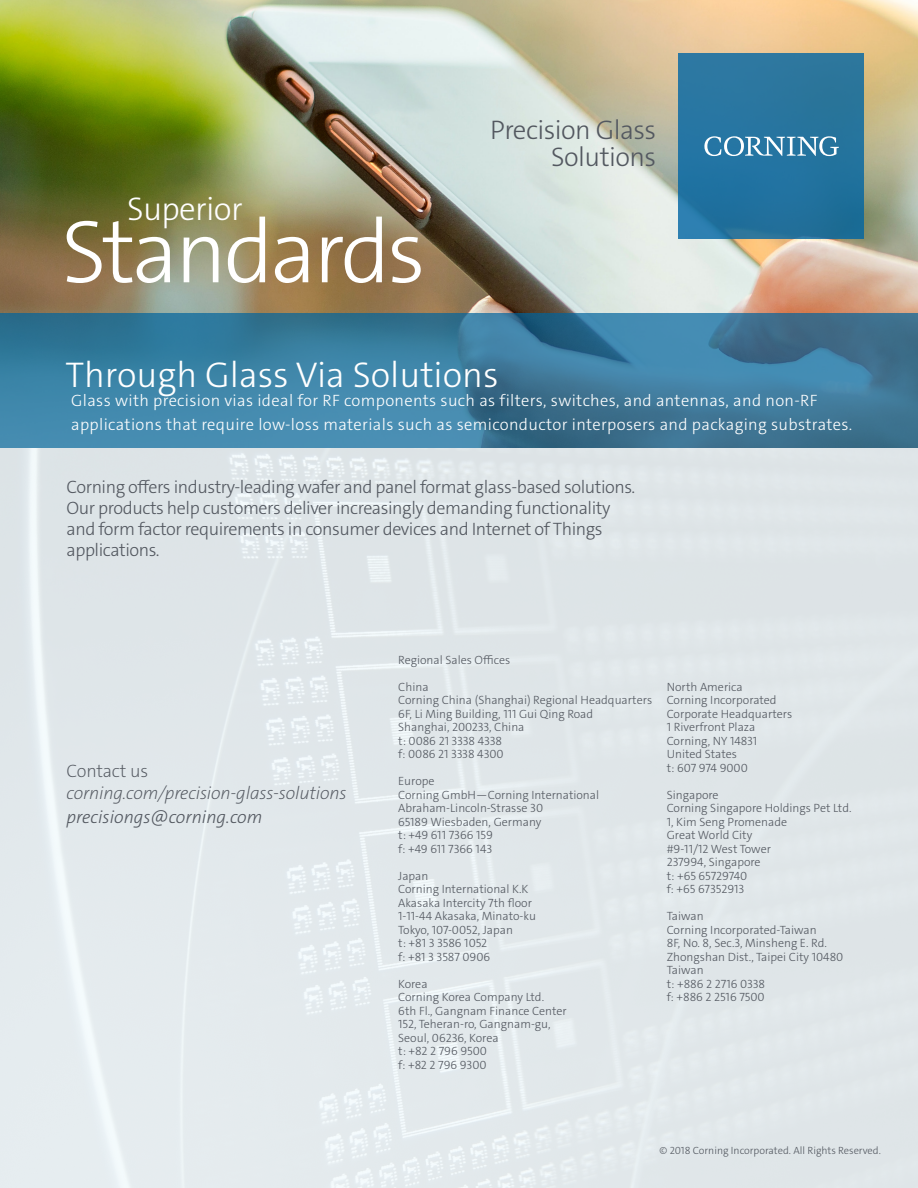
<style>
.page{position:relative;width:918px;height:1188px;background:#fff}
.page>*{position:absolute;margin:0;border:0;box-sizing:border-box;transform-origin:0 0}
.t1{font:300 90px "The Sans C4 s";letter-spacing:-.04em;color:#fff}
.t2{font:300 36px "The Sans C4 s";color:#fff}
.t3{font:300 33px "The Sans C4 s";letter-spacing:-.02em;color:#fff}
.t4{font:300 27px/27px "The Sans C4 s";letter-spacing:-.02em;color:#535860;text-align:right}
.t5{font:300 18px/21px "The Sans C4 s";letter-spacing:-.025em;color:#535860}
.t6{font:italic 200 18px "The Sans C4 s";letter-spacing:-.01em;color:#535860}
.t7{font:italic 300 18px "The Sans C4 s";color:#535860}
.t8{font:200 18px "The Sans C4 s";letter-spacing:-.01em;color:#535860}
.t9{font:300 16.5px/24px "The Sans C4 s";letter-spacing:.02em;color:#fff}
.t10{font:300 12px/13.5px "The Sans C4 s";color:#535860}
.t11{font:300 10.5px "The Sans C4 s";color:#535860}
</style>
<div class="page">
<img style="left:0;top:0;width:918px;height:1188px">
<svg style="left:0;top:313px;width:918px;height:135px;background:#3c7c9e"></svg>
<div style="left:678px;top:54px;width:186px;height:185px;background:#26749f"></div>
<svg style="left:704px;top:136px;width:135px;height:20px"></svg>
<p class="t3" style="left:127px;top:188px;width:117px">Superior</p>
<p class="t1" style="left:61px;top:194px;width:366px">Standards</p>
<p class="t4" style="left:490px;top:117px;width:168px">Precision Glass<br>Solutions</p>
<p class="t2" style="left:65px;top:351px;width:435px">Through Glass Via Solutions</p>
<p class="t9" style="left:71px;top:389px;width:782px">Glass with precision vias ideal for RF components such as filters, switches, and antennas, and non-RF applications that require low-loss materials such as semiconductor interposers and packaging substrates.</p>
<p class="t5" style="left:67px;top:477px;width:570px">Corning offers industry-leading wafer and panel format glass-based solutions.<br>Our products help customers deliver increasingly demanding functionality and form factor requirements in consumer devices and Internet of Things applications.</p>
<p class="t8" style="left:67px;top:760px;width:83px">Contact us</p>
<p class="t6" style="left:67px;top:781px;width:281px">corning.com/precision-glass-solutions</p>
<p class="t7" style="left:67px;top:805px;width:197px">precisiongs@corning.com</p>
<p class="t10" style="left:398px;top:653px;width:114px">Regional Sales Offices</p>
<p class="t10" style="left:398px;top:680px;width:32px">China</p>
<p class="t10" style="left:398px;top:693px;width:255px">Corning China (Shanghai) Regional Headquarters</p>
<p class="t10" style="left:398px;top:707px;width:197px">6F, Li Ming Building, 111 Gui Qing Road</p>
<p class="t10" style="left:398px;top:720px;width:128px">Shanghai, 200233, China</p>
<p class="t10" style="left:398px;top:734px;width:105px">t: 0086 21 3338 4338</p>
<p class="t10" style="left:398px;top:747px;width:107px">f: 0086 21 3338 4300</p>
<p class="t10" style="left:398px;top:774px;width:38px">Europe</p>
<p class="t10" style="left:398px;top:788px;width:202px">Corning GmbH—Corning International</p>
<p class="t10" style="left:398px;top:801px;width:146px">Abraham-Lincoln-Strasse 30</p>
<p class="t10" style="left:398px;top:815px;width:145px">65189 Wiesbaden, Germany</p>
<p class="t10" style="left:398px;top:828px;width:96px">t: +49 611 7366 159</p>
<p class="t10" style="left:398px;top:842px;width:96px">f: +49 611 7366 143</p>
<p class="t10" style="left:398px;top:869px;width:32px">Japan</p>
<p class="t10" style="left:398px;top:882px;width:132px">Corning International K.K</p>
<p class="t10" style="left:398px;top:896px;width:135px">Akasaka Intercity 7th floor</p>
<p class="t10" style="left:398px;top:909px;width:139px">1-11-44 Akasaka, Minato-ku</p>
<p class="t10" style="left:398px;top:923px;width:116px">Tokyo, 107-0052, Japan</p>
<p class="t10" style="left:398px;top:936px;width:91px">t: +81 3 3586 1052</p>
<p class="t10" style="left:398px;top:950px;width:94px">f: +81 3 3587 0906</p>
<p class="t10" style="left:398px;top:977px;width:31px">Korea</p>
<p class="t10" style="left:398px;top:990px;width:147px">Corning Korea Company Ltd.</p>
<p class="t10" style="left:398px;top:1004px;width:170px">6th Fl., Gangnam Finance Center</p>
<p class="t10" style="left:398px;top:1017px;width:154px">152, Teheran-ro, Gangnam-gu,</p>
<p class="t10" style="left:398px;top:1031px;width:102px">Seoul, 06236, Korea</p>
<p class="t10" style="left:398px;top:1044px;width:90px">t: +82 2 796 9500</p>
<p class="t10" style="left:398px;top:1058px;width:90px">f: +82 2 796 9300</p>
<p class="t10" style="left:667px;top:680px;width:127px">North America<br>Corning Incorporated<br>Corporate Headquarters<br>1 Riverfront Plaza<br>Corning, NY 14831<br>United States<br>t: 607 974 9000</p>
<p class="t10" style="left:667px;top:788px;width:186px">Singapore<br>Corning Singapore Holdings Pet Ltd.<br>1, Kim Seng Promenade<br>Great World City<br>#9-11/12 West Tower<br>237994, Singapore<br>t: +65 65729740<br>f: +65 67352913</p>
<p class="t10" style="left:667px;top:909px;width:178px">Taiwan<br>Corning Incorporated-Taiwan<br>8F, No. 8, Sec.3, Minsheng E. Rd.<br>Zhongshan Dist., Taipei City 10480<br>Taiwan<br>t: +886 2 2716 0338<br>f: +886 2 2516 7500</p>
<p class="t11" style="left:660px;top:1144px;width:223px">© 2018 Corning Incorporated. All Rights Reserved.</p>
</div>
